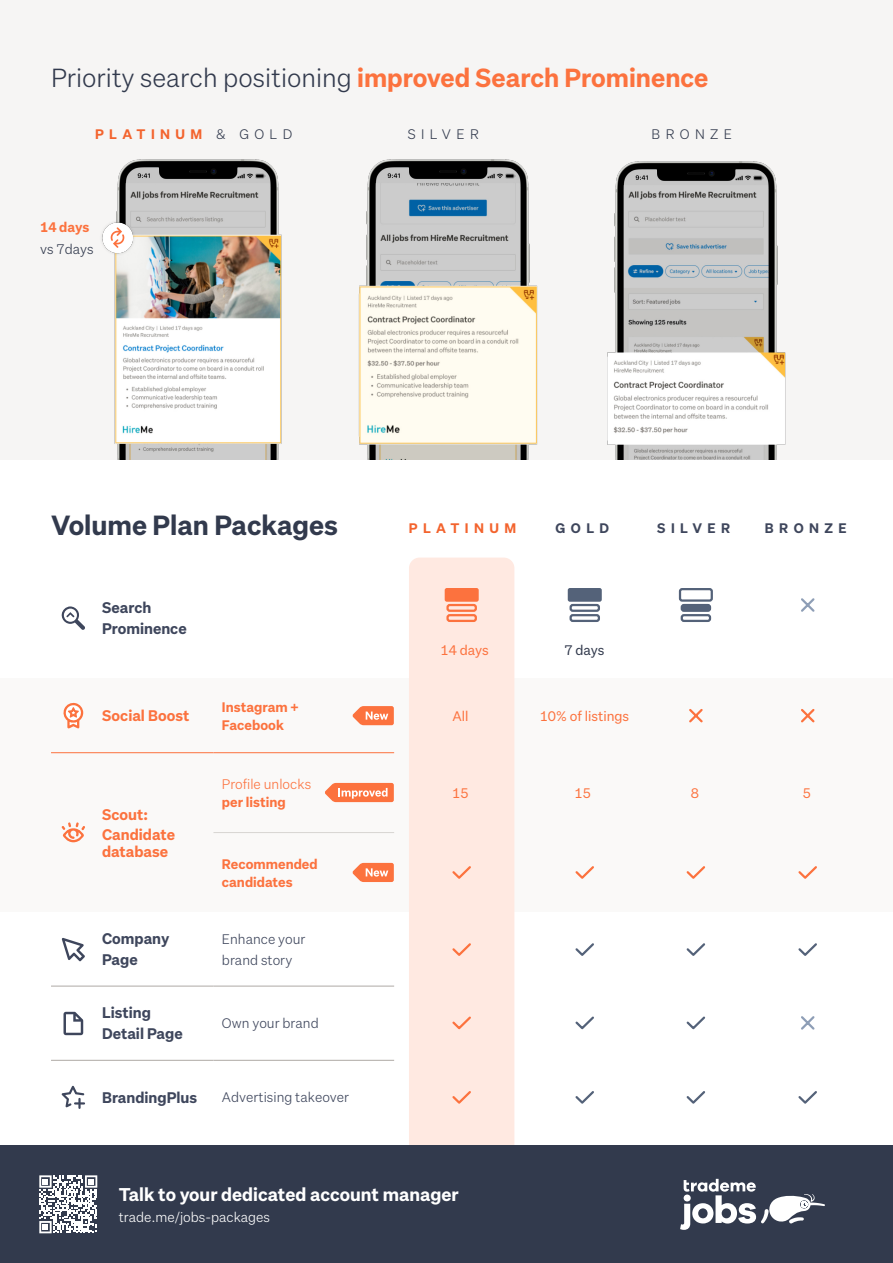
<style>
.page{position:relative;width:893px;height:1263px;background:#fff}
.page>*{position:absolute;margin:0;border:0;box-sizing:border-box;transform-origin:0 0}
.t1{font:700 27px "Story Sans";color:#323a4d}
.Body_large{font:300 25.5px "Story Sans";color:#323a4d}
.Small_copy{font:700 18px "Story Sans";color:#fff}
.Table_Body_Small{font:700 15px/21px "Story Sans";color:#3e465c}
.Table_Body_Small-2{font:700 15px/16.5px "Story Sans";color:#fc723e}
.Table_Body_Small-3{font:700 13.5px/18px "Story Sans";color:#fc723e}
.Table_Body_Small-4{font:300 13.5px "Story Sans";color:#3e465c}
.Table_Body_Small-5{font:13.5px "Story Sans";color:#fc723e}
.Small_copy-2{font:300 13.5px "Story Sans";color:#fff}
.t2{font:700 13.5px "Story Sans";letter-spacing:.4em;color:#f3632d}
.t3{font:300 13.5px "Story Sans";letter-spacing:.4em;color:#323a4d}
.t4{font:700 13.5px "Story Sans";letter-spacing:.4em;color:#3e465c}
.Table_Body_Small-6{font:300 13.5px "Story Sans";color:#fc723e}
.Table_Body_Small-7{font:13.5px "Story Sans";color:#323a4d}
.s1{font-weight:700;color:#fc723e}
.s2{font-weight:300;color:#323a4d}
</style>
<div class="page">
<div style="left:0;top:679px;width:893px;height:233px;background:#faf9f8"></div>
<div style="left:409px;top:558px;width:105px;height:588px;background:#ffe9e1"></div>
<div style="left:0;top:1146px;width:893px;height:117px;background:#323a4d"></div>
<svg style="left:39px;top:1175px;width:58px;height:58px"></svg>
<div style="left:0;top:0;width:893px;height:459px;background:#f6f5f4"></div>
<svg style="left:680px;top:1179px;width:145px;height:51px"></svg>
<hr style="left:213px;top:986px;width:181px;height:1px;background:#aea9a5">
<hr style="left:51px;top:986px;width:162px;height:1px;background:#aea9a5">
<hr style="left:213px;top:832px;width:181px;height:1px;background:#d7d5d2">
<hr style="left:51px;top:1060px;width:162px;height:1px;background:#aea9a5">
<hr style="left:51px;top:752px;width:162px;height:1px;background:#fc723e">
<hr style="left:213px;top:752px;width:181px;height:1px;background:#fc723e">
<hr style="left:213px;top:1060px;width:181px;height:1px;background:#aea9a5">
<svg style="left:798px;top:866px;width:19px;height:13px"></svg>
<svg style="left:798px;top:943px;width:19px;height:13px"></svg>
<svg style="left:686px;top:866px;width:20px;height:13px"></svg>
<svg style="left:686px;top:943px;width:20px;height:13px"></svg>
<svg style="left:686px;top:1016px;width:20px;height:14px"></svg>
<svg style="left:686px;top:1091px;width:19px;height:13px"></svg>
<svg style="left:798px;top:1091px;width:19px;height:13px"></svg>
<svg style="left:575px;top:866px;width:19px;height:13px"></svg>
<svg style="left:575px;top:943px;width:19px;height:13px"></svg>
<svg style="left:575px;top:1016px;width:19px;height:14px"></svg>
<svg style="left:575px;top:1091px;width:19px;height:13px"></svg>
<svg style="left:450px;top:864px;width:23px;height:17px"></svg>
<svg style="left:450px;top:941px;width:23px;height:17px"></svg>
<svg style="left:450px;top:1014px;width:23px;height:17px"></svg>
<svg style="left:450px;top:1089px;width:23px;height:17px"></svg>
<svg style="left:801px;top:598px;width:14px;height:14px"></svg>
<svg style="left:801px;top:709px;width:14px;height:14px"></svg>
<svg style="left:801px;top:1016px;width:14px;height:14px"></svg>
<svg style="left:689px;top:709px;width:14px;height:14px"></svg>
<svg style="left:352px;top:706px;width:42px;height:19px"></svg>
<svg style="left:352px;top:863px;width:42px;height:19px"></svg>
<div style="left:568px;top:588px;width:34px;height:14px;background:#546279;border-radius:2px"></div>
<div style="left:569px;top:604px;width:31px;height:8px;border:2px solid #546279;border-radius:2px"></div>
<div style="left:569px;top:614px;width:31px;height:8px;border:2px solid #546279;border-radius:2px"></div>
<div style="left:445px;top:588px;width:34px;height:14px;background:#fc723e;border-radius:2px"></div>
<div style="left:446px;top:604px;width:31px;height:8px;border:2px solid #fc723e;border-radius:2px"></div>
<div style="left:446px;top:614px;width:31px;height:8px;border:2px solid #fc723e;border-radius:2px"></div>
<svg style="left:61px;top:606px;width:24px;height:24px"></svg>
<svg style="left:62px;top:822px;width:23px;height:20px"></svg>
<svg style="left:64px;top:1012px;width:19px;height:23px"></svg>
<svg style="left:62px;top:1086px;width:23px;height:23px"></svg>
<svg style="left:62px;top:938px;width:23px;height:23px"></svg>
<svg style="left:325px;top:783px;width:69px;height:19px"></svg>
<div style="left:679px;top:588px;width:34px;height:14px;border:2px solid #546279;border-radius:2px"></div>
<div style="left:682px;top:605px;width:28px;height:6px;background:#546279;border-radius:2px"></div>
<div style="left:681px;top:604px;width:30px;height:8px;border:2px solid #546279;border-radius:2px"></div>
<div style="left:681px;top:614px;width:30px;height:8px;border:2px solid #546279;border-radius:2px"></div>
<svg style="left:63px;top:702px;width:20px;height:26px"></svg>
<img style="left:607px;top:161px;width:179px;height:298px">
<img style="left:114px;top:159px;width:168px;height:300px">
<img style="left:358px;top:159px;width:180px;height:300px">
<img style="left:102px;top:219px;width:35px;height:38px">
<p class="Body_large" style="left:51px;top:62px;width:659px">Priority search positioning <span class="s1">improved Search Prominence</span></p>
<p class="t2" style="left:95px;top:125px;width:199px">PLATINUM <span class="s2">&amp; GOLD</span></p>
<p class="t3" style="left:408px;top:126px;width:73px">SILVER</p>
<p class="t3" style="left:652px;top:126px;width:82px">BRONZE</p>
<p class="Table_Body_Small-3" style="left:40px;top:217px;width:51px">14 days</p>
<p class="t3" style="left:40px;top:241px;width:55px">vs 7days</p>
<h2 class="t1" style="left:51px;top:507px;width:288px">Volume Plan Packages</h2>
<p class="Table_Body_Small" style="left:102px;top:597px;width:86px">Search<br>Prominence</p>
<p class="Table_Body_Small-2" style="left:102px;top:707px;width:89px">Social Boost</p>
<p class="Table_Body_Small-2" style="left:102px;top:806px;width:47px">Scout:</p>
<p class="Table_Body_Small-2" style="left:102px;top:826px;width:75px">Candidate database</p>
<p class="Table_Body_Small-3" style="left:222px;top:698px;width:78px">Instagram +</p>
<p class="Table_Body_Small-3" style="left:222px;top:716px;width:64px">Facebook</p>
<p class="Table_Body_Small-6" style="left:222px;top:775px;width:91px">Profile unlocks</p>
<p class="Table_Body_Small-3" style="left:222px;top:792px;width:65px">per listing</p>
<p class="Table_Body_Small-3" style="left:222px;top:854px;width:97px">Recommended candidates</p>
<p class="Table_Body_Small" style="left:102px;top:928px;width:69px">Company<br>Page</p>
<p class="Table_Body_Small-4" style="left:222px;top:931px;width:85px">Enhance your</p>
<p class="Table_Body_Small-4" style="left:222px;top:952px;width:72px">brand story</p>
<p class="Table_Body_Small" style="left:102px;top:1002px;width:82px">Listing<br>Detail Page</p>
<p class="Table_Body_Small-4" style="left:222px;top:1015px;width:98px">Own your brand</p>
<p class="Table_Body_Small" style="left:102px;top:1087px;width:97px">BrandingPlus</p>
<p class="Table_Body_Small-4" style="left:222px;top:1089px;width:128px">Advertising takeover</p>
<p class="t2" style="left:409px;top:519px;width:109px">PLATINUM</p>
<p class="t4" style="left:556px;top:519px;width:55px">GOLD</p>
<p class="t4" style="left:657px;top:519px;width:74px">SILVER</p>
<p class="t4" style="left:765px;top:519px;width:83px">BRONZE</p>
<p class="Table_Body_Small-5" style="left:440px;top:641px;width:50px">14 days</p>
<p class="Table_Body_Small-7" style="left:564px;top:641px;width:42px">7 days</p>
<p class="Table_Body_Small-5" style="left:452px;top:707px;width:18px">All</p>
<p class="Table_Body_Small-5" style="left:540px;top:707px;width:91px">10% of listings</p>
<p class="Table_Body_Small-5" style="left:452px;top:784px;width:18px">15</p>
<p class="Table_Body_Small-5" style="left:575px;top:784px;width:18px">15</p>
<p class="Table_Body_Small-5" style="left:691px;top:784px;width:10px">8</p>
<p class="Table_Body_Small-5" style="left:803px;top:784px;width:10px">5</p>
<p class="Small_copy" style="left:119px;top:1182px;width:341px">Talk to your dedicated account manager</p>
<p class="Small_copy-2" style="left:119px;top:1208px;width:153px">trade.me/jobs-packages</p>
</div>
